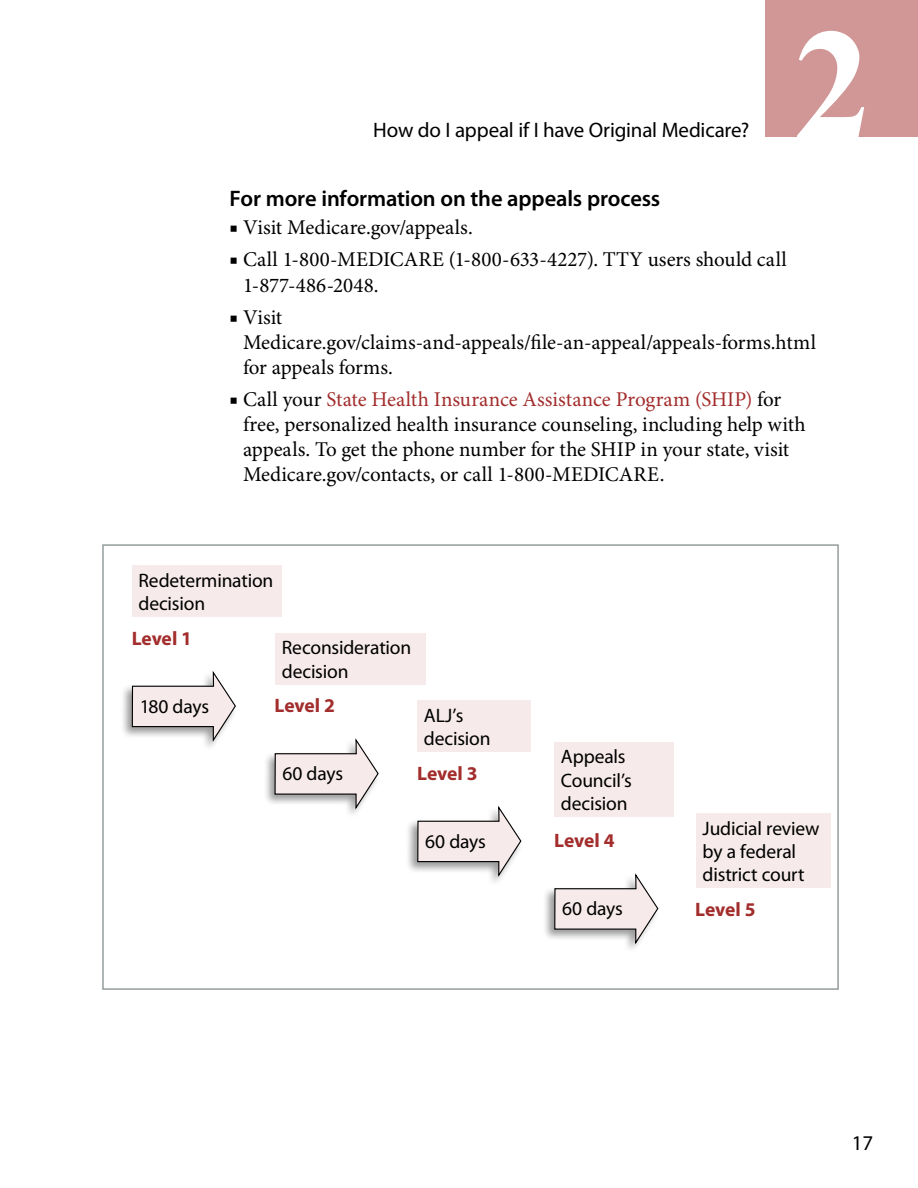
<style>
.page{position:relative;width:918px;height:1188px;background:#fff}
.page>*{position:absolute;margin:0;border:0;box-sizing:border-box;transform-origin:0 0}
.t1{font:700 157.5px "Times New Roman";color:#fff}
.t2{font:600 22.5px "Myriad Pro";letter-spacing:-.005em;color:#000}
.t3{font:21px/25.2px "Minion Pro";color:#000}
.t4{font:21px "Myriad Pro";letter-spacing:-.01em;color:#000}
.t5{font:19.5px/23.4px "Myriad Pro";letter-spacing:-.01em;color:#000}
.t6{font:700 19.5px "Myriad Pro";letter-spacing:-.01em;color:#a22d2c}
.s1{color:#a22d2c}
</style>
<div class="page">
<div style="left:765px;top:0;width:153px;height:137px;background:#d19696"></div>
<div style="left:102px;top:544px;width:737px;height:446px;border:2px solid #959c9d"></div>
<div style="left:120px;top:670px;width:118px;height:82px;background:#000;opacity:.4"></div>
<svg style="left:131px;top:670px;width:106px;height:74px"></svg>
<div style="left:263px;top:738px;width:117px;height:82px;background:#000;opacity:.4"></div>
<svg style="left:274px;top:738px;width:105px;height:73px"></svg>
<div style="left:406px;top:805px;width:117px;height:82px;background:#000;opacity:.4"></div>
<svg style="left:417px;top:805px;width:105px;height:74px"></svg>
<div style="left:542px;top:873px;width:118px;height:82px;background:#000;opacity:.4"></div>
<svg style="left:554px;top:873px;width:105px;height:73px"></svg>
<div style="left:132px;top:565px;width:150px;height:52px;background:#f6eaea"></div>
<div style="left:275px;top:633px;width:150px;height:51px;background:#f6eaea"></div>
<div style="left:417px;top:700px;width:114px;height:52px;background:#f6eaea"></div>
<div style="left:554px;top:742px;width:119px;height:75px;background:#f6eaea"></div>
<div style="left:696px;top:813px;width:134px;height:75px;background:#f6eaea"></div>
<p class="t4" style="left:373px;top:119px;width:378px">How do I appeal if I have Original Medicare?</p>
<h1 class="t1" style="left:793px;top:-24px;width:80px">2</h1>
<h3 class="t2" style="left:230px;top:186px;width:432px">For more information on the appeals process</h3>
<p class="t3" style="left:230px;top:216px;width:245px">■ Visit Medicare.gov/appeals.</p>
<p class="t3" style="left:243px;top:248px;width:545px;text-indent:-14px">■ Call 1-800-MEDICARE (1-800-633-4227). TTY users should call<br>1-877-486-2048.</p>
<p class="t3" style="left:243px;top:305px;width:575px;text-indent:-14px">■ Visit<br>Medicare.gov/claims-and-appeals/file-an-appeal/appeals-forms.html for appeals forms.</p>
<p class="t3" style="left:243px;top:387px;width:564px;text-indent:-14px">■ Call your <span class="s1">State Health Insurance Assistance Program (SHIP)</span> for free, personalized health insurance counseling, including help with appeals. To get the phone number for the SHIP in your state, visit Medicare.gov/contacts, or call 1-800-MEDICARE.</p>
<p class="t5" style="left:139px;top:569px;width:136px">Redetermination decision</p>
<p class="t6" style="left:132px;top:627px;width:62px">Level 1</p>
<p class="t5" style="left:282px;top:636px;width:131px">Reconsideration decision</p>
<p class="t5" style="left:140px;top:695px;width:71px">180 days</p>
<p class="t6" style="left:274px;top:695px;width:62px">Level 2</p>
<p class="t5" style="left:282px;top:762px;width:62px">60 days</p>
<p class="t5" style="left:424px;top:704px;width:68px">ALJ’s decision</p>
<p class="t6" style="left:417px;top:762px;width:62px">Level 3</p>
<p class="t5" style="left:425px;top:830px;width:62px">60 days</p>
<p class="t5" style="left:561px;top:745px;width:73px">Appeals<br>Council’s decision</p>
<p class="t6" style="left:554px;top:830px;width:62px">Level 4</p>
<p class="t5" style="left:562px;top:897px;width:62px">60 days</p>
<p class="t5" style="left:703px;top:817px;width:118px">Judicial review by a federal district court</p>
<p class="t6" style="left:695px;top:899px;width:62px">Level 5</p>
<p class="t4" style="left:852px;top:1131px;width:23px">17</p>
</div>
